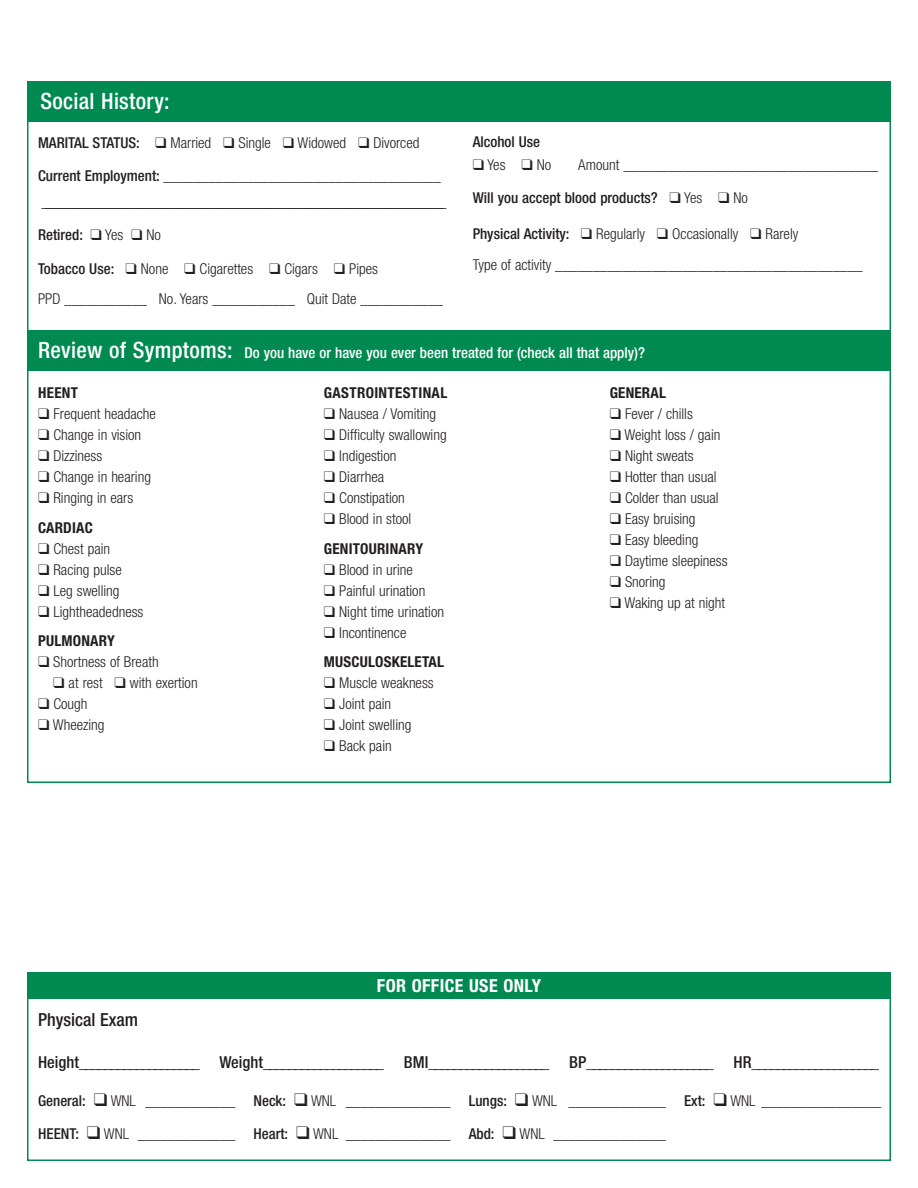
<style>
.page{position:relative;width:918px;height:1188px;background:#fff}
.page>*{position:absolute;margin:0;border:0;box-sizing:border-box;transform-origin:0 0}
.t1{font:500 condensed 22.5px "Helvetica Neue";letter-spacing:.015em;color:#fff}
.t2{font:700 condensed 18px "Helvetica Neue";letter-spacing:.025em;color:#fff}
.t3{font:500 condensed 18px "Helvetica Neue";color:#231f20}
.t4{font:500 condensed 16.5px "Helvetica Neue";color:#231f20}
.t5{font:300 condensed 15px/29.7px "Helvetica Neue";color:#231f20}
.t6{font:500 condensed 15px/25.5px "Helvetica Neue";color:#231f20}
.t7{font:700 condensed 15px/29.7px "Helvetica Neue";letter-spacing:.015em;color:#231f20}
.t8{font:500 condensed 15px "Helvetica Neue";color:#fff}
.s1{font-weight:500}
.s2{font-weight:300}
.s3{font-size:22.5px}
.s4{font-weight:700}
</style>
<div class="page">
<div style="left:27px;top:972px;width:864px;height:189px;border:2px solid #008a52"></div>
<div style="left:27px;top:972px;width:864px;height:27px;background:#008a52"></div>
<div style="left:27px;top:81px;width:864px;height:41px;background:#008a52"></div>
<div style="left:27px;top:330px;width:864px;height:41px;background:#008a52"></div>
<h1 class="t1" style="left:40px;top:93px;width:131px">Social History:</h1>
<p class="t5" style="left:38px;top:129px;width:383px"><span class="s1">MARITAL STATUS:</span> ❑ Married ❑ Single ❑ Widowed ❑ Divorced</p>
<p class="t6" style="left:38px;top:164px;width:410px">Current Employment: _____________________________________ _______________________________________________________________________________________________________</p>
<p class="t6" style="left:38px;top:223px;width:124px">Retired: ❑ <span class="s2">Yes</span> ❑ <span class="s2">No</span></p>
<p class="t5" style="left:38px;top:255px;width:406px"><span class="s1">Tobacco Use:</span> ❑ None ❑ Cigarettes ❑ Cigars ❑ Pipes<br>PPD ___________ No. Years ___________ Quit Date ___________</p>
<p class="t6" style="left:473px;top:130px;width:69px">Alcohol Use</p>
<p class="t5" style="left:473px;top:151px;width:80px">❑ Yes ❑ No</p>
<p class="t5" style="left:578px;top:151px;width:302px">Amount __________________________________</p>
<p class="t6" style="left:473px;top:186px;width:277px">Will you accept blood products? ❑ <span class="s2">Yes</span> ❑ <span class="s2">No</span></p>
<p class="t5" style="left:473px;top:220px;width:392px;line-height:30.3px"><span class="s1">Physical Activity:</span> ❑ Regularly ❑ Occasionally ❑ Rarely<br>Type of activity _________________________________________</p>
<p class="t8" style="left:38px;top:348px;width:608px"><span class="s3">Review of Symptoms:</span> Do you have or have you ever been treated for (check all that apply)?</p>
<p class="t7" style="left:38px;top:379px;width:42px">HEENT</p>
<p class="t5" style="left:38px;top:400px;width:119px">❑ Frequent headache</p>
<p class="t5" style="left:38px;top:421px;width:105px">❑ Change in vision</p>
<p class="t5" style="left:38px;top:442px;width:66px">❑ Dizziness</p>
<p class="t5" style="left:38px;top:463px;width:114px">❑ Change in hearing</p>
<p class="t5" style="left:38px;top:484px;width:97px">❑ Ringing in ears<br><span class="s4">CARDIAC</span></p>
<p class="t5" style="left:38px;top:535px;width:74px">❑ Chest pain</p>
<p class="t5" style="left:38px;top:556px;width:85px">❑ Racing pulse</p>
<p class="t5" style="left:38px;top:577px;width:83px">❑ Leg swelling</p>
<p class="t5" style="left:38px;top:598px;width:107px">❑ Lightheadedness<br><span class="s4">PULMONARY</span></p>
<p class="t5" style="left:38px;top:649px;width:122px">❑ Shortness of Breath</p>
<p class="t5" style="left:53px;top:670px;width:146px">❑ at rest ❑ with exertion</p>
<p class="t5" style="left:38px;top:691px;width:51px">❑ Cough</p>
<p class="t5" style="left:38px;top:712px;width:68px">❑ Wheezing</p>
<p class="t3" style="left:38px;top:1013px;width:101px">Physical Exam</p>
<p class="t7" style="left:324px;top:379px;width:125px">GASTROINTESTINAL</p>
<p class="t5" style="left:324px;top:400px;width:114px">❑ Nausea / Vomiting</p>
<p class="t5" style="left:324px;top:421px;width:124px">❑ Difficulty swallowing</p>
<p class="t5" style="left:324px;top:442px;width:74px">❑ Indigestion</p>
<p class="t5" style="left:324px;top:463px;width:62px">❑ Diarrhea</p>
<p class="t5" style="left:324px;top:484px;width:82px">❑ Constipation</p>
<p class="t7" style="left:324px;top:505px;width:101px">❑ <span class="s2">Blood in stool<br></span>GENITOURINARY</p>
<p class="t5" style="left:324px;top:556px;width:90px">❑ Blood in urine</p>
<p class="t5" style="left:324px;top:577px;width:103px">❑ Painful urination</p>
<p class="t5" style="left:324px;top:598px;width:122px">❑ Night time urination</p>
<p class="t7" style="left:324px;top:619px;width:122px">❑ <span class="s2">Incontinence<br></span>MUSCULOSKELETAL</p>
<p class="t5" style="left:324px;top:670px;width:111px">❑ Muscle weakness</p>
<p class="t5" style="left:324px;top:691px;width:69px">❑ Joint pain</p>
<p class="t5" style="left:324px;top:712px;width:89px">❑ Joint swelling</p>
<p class="t5" style="left:324px;top:733px;width:69px">❑ Back pain</p>
<p class="t7" style="left:610px;top:379px;width:58px">GENERAL</p>
<p class="t5" style="left:610px;top:400px;width:85px">❑ Fever / chills</p>
<p class="t5" style="left:610px;top:421px;width:112px">❑ Weight loss / gain</p>
<p class="t5" style="left:610px;top:442px;width:86px">❑ Night sweats</p>
<p class="t5" style="left:610px;top:463px;width:108px">❑ Hotter than usual</p>
<p class="t5" style="left:610px;top:484px;width:111px">❑ Colder than usual</p>
<p class="t5" style="left:610px;top:505px;width:87px">❑ Easy bruising</p>
<p class="t5" style="left:610px;top:526px;width:90px">❑ Easy bleeding</p>
<p class="t5" style="left:610px;top:547px;width:119px">❑ Daytime sleepiness</p>
<p class="t5" style="left:610px;top:568px;width:57px">❑ Snoring</p>
<p class="t5" style="left:610px;top:589px;width:117px">❑ Waking up at night</p>
<p class="t2" style="left:377px;top:979px;width:166px">FOR OFFICE USE ONLY</p>
<p class="t4" style="left:38px;top:1056px;width:842px">Height___________________ Weight___________________ BMI___________________ BP____________________ HR____________________</p>
<p class="t6" style="left:38px;top:1089px;width:199px">General: ❑ <span class="s2">WNL</span> ____________</p>
<p class="t6" style="left:38px;top:1122px;width:199px">HEENT: ❑ <span class="s2">WNL</span> _____________</p>
<p class="t6" style="left:253px;top:1089px;width:199px">Neck: ❑ <span class="s2">WNL</span> ______________</p>
<p class="t6" style="left:253px;top:1122px;width:199px">Heart: ❑ <span class="s2">WNL</span> ______________</p>
<p class="t6" style="left:469px;top:1089px;width:199px">Lungs: ❑ <span class="s2">WNL</span> _____________</p>
<p class="t6" style="left:469px;top:1122px;width:199px">Abd: ❑ <span class="s2">WNL</span> _______________</p>
<p class="t6" style="left:684px;top:1089px;width:199px">Ext: ❑ <span class="s2">WNL</span> ________________</p>
</div>
